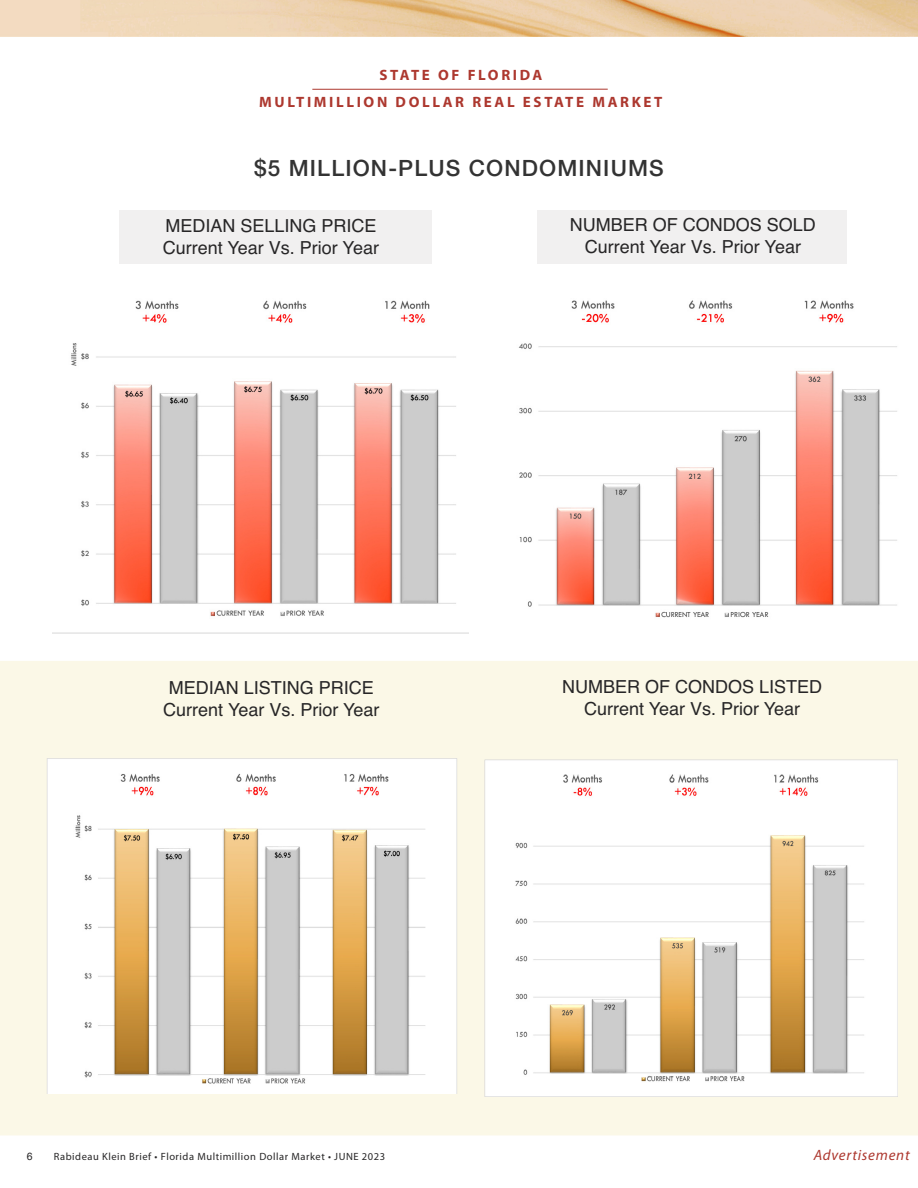
<style>
.page{position:relative;width:918px;height:1188px;background:#fff}
.page>*{position:absolute;margin:0;border:0;box-sizing:border-box;transform-origin:0 0}
.t1{font:500 22.5px "Helvetica Neue";letter-spacing:.05em;color:#333}
.t2{font:18px/21.6px "Helvetica";color:#272627;text-align:center}
.t3{font:700 15px/27px "Myriad Pro";letter-spacing:.175em;color:#ad382f;text-align:center}
.t4{font:italic 15px "Myriad Pro";letter-spacing:.05em;color:#ad382f}
.t5{font:10.5px "Myriad Pro";letter-spacing:.05em;color:#272627}
.t6{font:10.5px "Helvetica";color:#272627}
</style>
<div class="page">
<div style="left:0;top:661px;width:918px;height:474px;background:#fbf8e7"></div>
<hr style="left:312px;top:89px;width:296px;height:1px;background:#ad382f">
<img style="left:47px;top:759px;width:411px;height:335px">
<img style="left:485px;top:759px;width:413px;height:337px">
<img style="left:518px;top:300px;width:379px;height:318px">
<img style="left:0;top:0;width:918px;height:37px">
<div style="left:119px;top:210px;width:313px;height:54px;background:#f1f0f0"></div>
<div style="left:538px;top:210px;width:309px;height:54px;background:#f1f0f0"></div>
<img style="left:53px;top:300px;width:416px;height:334px">
<p class="t3" style="left:259px;top:62px;width:405px">STATE OF FLORIDA<br>MULTIMILLION DOLLAR REAL ESTATE MARKET</p>
<p class="t1" style="left:254px;top:150px;width:411px">$5 MILLION-PLUS CONDOMINIUMS</p>
<p class="t2" style="left:163px;top:215px;width:218px;text-align:left">MEDIAN SELLING PRICE<br>Current Year Vs. Prior Year</p>
<p class="t2" style="left:570px;top:214px;width:248px">NUMBER OF CONDOS SOLD<br>Current Year Vs. Prior Year</p>
<p class="t2" style="left:163px;top:677px;width:218px">MEDIAN LISTING PRICE<br>Current Year Vs. Prior Year</p>
<p class="t2" style="left:562px;top:676px;width:262px">NUMBER OF CONDOS LISTED<br>Current Year Vs. Prior Year</p>
<p class="t6" style="left:27px;top:1150px;width:7px">6</p>
<p class="t5" style="left:54px;top:1153px;width:333px">Rabideau Klein Brief • Florida Multimillion Dollar Market • JUNE 2023</p>
<p class="t4" style="left:814px;top:1150px;width:98px">Advertisement</p>
</div>
